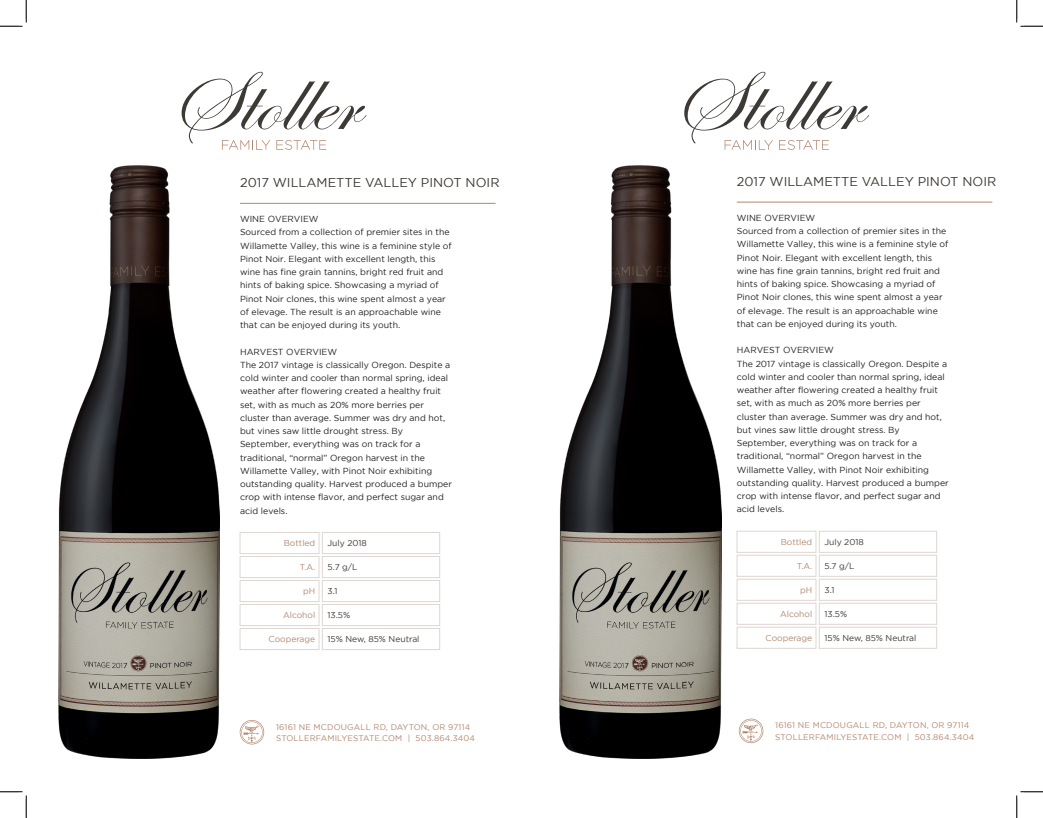
<style>
.page{position:relative;width:1043px;height:818px;background:#fff}
.page>*{position:absolute;margin:0;border:0;box-sizing:border-box;transform-origin:0 0}
.Wine_Name_Header_Blk{font:12.75px "Gotham";color:#3d3934}
.Contact_Info_Text{font:8.75px/13.2px "Gotham";color:#231f20}
.Wine_Info_Chart_BLAC{font:8.5px "Gotham";color:#3d3934}
.Wine_Info_Chart_GOLD{font:8.5px "Gotham";color:#b2876f}
.Contact_Info_Text-2{font:8.25px "Gotham";letter-spacing:.02em;color:#b2876f}
</style>
<div class="page">
<svg style="left:182px;top:72px;width:184px;height:78px"></svg>
<hr style="left:240px;top:203px;width:255px;height:1px;background:#b2876f">
<div style="left:240px;top:532px;width:79px;height:22px;border:1px solid #ded6d1"></div>
<div style="left:322px;top:532px;width:118px;height:22px;border:1px solid #ded6d1"></div>
<div style="left:240px;top:580px;width:79px;height:21px;border:1px solid #ded6d1"></div>
<div style="left:322px;top:580px;width:118px;height:21px;border:1px solid #ded6d1"></div>
<div style="left:240px;top:604px;width:79px;height:21px;border:1px solid #ded6d1"></div>
<div style="left:322px;top:604px;width:118px;height:21px;border:1px solid #ded6d1"></div>
<div style="left:240px;top:556px;width:79px;height:21px;border:1px solid #ded6d1"></div>
<div style="left:322px;top:556px;width:118px;height:21px;border:1px solid #ded6d1"></div>
<svg style="left:240px;top:720px;width:24px;height:24px"></svg>
<svg style="left:684px;top:72px;width:185px;height:78px"></svg>
<hr style="left:736px;top:202px;width:256px;height:1px;background:#b2876f">
<svg style="left:739px;top:718px;width:24px;height:25px"></svg>
<img style="left:59px;top:165px;width:161px;height:593px">
<img style="left:559px;top:165px;width:162px;height:593px">
<div style="left:240px;top:628px;width:79px;height:21px;border:1px solid #ded6d1"></div>
<div style="left:322px;top:628px;width:118px;height:21px;border:1px solid #ded6d1"></div>
<div style="left:736px;top:531px;width:80px;height:21px;border:1px solid #ded6d1"></div>
<div style="left:819px;top:531px;width:117px;height:21px;border:1px solid #ded6d1"></div>
<div style="left:736px;top:579px;width:80px;height:21px;border:1px solid #ded6d1"></div>
<div style="left:819px;top:579px;width:117px;height:21px;border:1px solid #ded6d1"></div>
<div style="left:736px;top:603px;width:80px;height:21px;border:1px solid #ded6d1"></div>
<div style="left:819px;top:603px;width:117px;height:21px;border:1px solid #ded6d1"></div>
<div style="left:736px;top:555px;width:80px;height:21px;border:1px solid #ded6d1"></div>
<div style="left:819px;top:555px;width:117px;height:21px;border:1px solid #ded6d1"></div>
<div style="left:736px;top:627px;width:80px;height:21px;border:1px solid #ded6d1"></div>
<div style="left:819px;top:627px;width:117px;height:21px;border:1px solid #ded6d1"></div>
<svg style="left:0;top:0;width:27px;height:27px"></svg>
<svg style="left:0;top:791px;width:27px;height:27px"></svg>
<svg style="left:1016px;top:0;width:26px;height:27px"></svg>
<svg style="left:1016px;top:791px;width:26px;height:27px"></svg>
<p class="Wine_Name_Header_Blk" style="left:240px;top:175px;width:261px">2017 WILLAMETTE VALLEY PINOT NOIR</p>
<p class="Wine_Name_Header_Blk" style="left:736px;top:174px;width:261px">2017 WILLAMETTE VALLEY PINOT NOIR</p>
<p class="Contact_Info_Text" style="left:240px;top:212px;width:213px">WINE OVERVIEW<br>Sourced from a collection of premier sites in the Willamette Valley, this wine is a feminine style of Pinot Noir. Elegant with excellent length, this wine has fine grain tannins, bright red fruit and hints of baking spice. Showcasing a myriad of Pinot Noir clones, this wine spent almost a year of elevage. The result is an approachable wine that can be enjoyed during its youth.</p>
<p class="Contact_Info_Text" style="left:240px;top:345px;width:213px">HARVEST OVERVIEW<br>The 2017 vintage is classically Oregon. Despite a cold winter and cooler than normal spring, ideal weather after flowering created a healthy fruit set, with as much as 20% more berries per cluster than average. Summer was dry and hot, but vines saw little drought stress. By September, everything was on track for a traditional, “normal” Oregon harvest in the Willamette Valley, with Pinot Noir exhibiting outstanding quality. Harvest produced a bumper crop with intense flavor, and perfect sugar and acid levels.</p>
<p class="Contact_Info_Text" style="left:736px;top:211px;width:213px">WINE OVERVIEW<br>Sourced from a collection of premier sites in the Willamette Valley, this wine is a feminine style of Pinot Noir. Elegant with excellent length, this wine has fine grain tannins, bright red fruit and hints of baking spice. Showcasing a myriad of Pinot Noir clones, this wine spent almost a year of elevage. The result is an approachable wine that can be enjoyed during its youth.</p>
<p class="Contact_Info_Text" style="left:736px;top:343px;width:213px">HARVEST OVERVIEW<br>The 2017 vintage is classically Oregon. Despite a cold winter and cooler than normal spring, ideal weather after flowering created a healthy fruit set, with as much as 20% more berries per cluster than average. Summer was dry and hot, but vines saw little drought stress. By September, everything was on track for a traditional, “normal” Oregon harvest in the Willamette Valley, with Pinot Noir exhibiting outstanding quality. Harvest produced a bumper crop with intense flavor, and perfect sugar and acid levels.</p>
<p class="Wine_Info_Chart_GOLD" style="left:284px;top:538px;width:33px">Bottled</p>
<p class="Wine_Info_Chart_BLAC" style="left:327px;top:538px;width:41px">July 2018</p>
<p class="Wine_Info_Chart_GOLD" style="left:300px;top:562px;width:17px">T.A.</p>
<p class="Wine_Info_Chart_BLAC" style="left:327px;top:562px;width:32px">5.7 g/L</p>
<p class="Wine_Info_Chart_GOLD" style="left:303px;top:586px;width:14px">pH</p>
<p class="Wine_Info_Chart_BLAC" style="left:327px;top:586px;width:11px">3.1</p>
<p class="Wine_Info_Chart_GOLD" style="left:283px;top:610px;width:34px">Alcohol</p>
<p class="Wine_Info_Chart_BLAC" style="left:327px;top:610px;width:24px">13.5%</p>
<p class="Wine_Info_Chart_GOLD" style="left:268px;top:634px;width:48px">Cooperage</p>
<p class="Wine_Info_Chart_BLAC" style="left:327px;top:634px;width:93px">15% New, 85% Neutral</p>
<p class="Wine_Info_Chart_GOLD" style="left:780px;top:537px;width:33px">Bottled</p>
<p class="Wine_Info_Chart_BLAC" style="left:824px;top:537px;width:41px">July 2018</p>
<p class="Wine_Info_Chart_GOLD" style="left:796px;top:561px;width:17px">T.A.</p>
<p class="Wine_Info_Chart_BLAC" style="left:824px;top:561px;width:32px">5.7 g/L</p>
<p class="Wine_Info_Chart_GOLD" style="left:800px;top:585px;width:14px">pH</p>
<p class="Wine_Info_Chart_BLAC" style="left:824px;top:585px;width:11px">3.1</p>
<p class="Wine_Info_Chart_GOLD" style="left:780px;top:609px;width:34px">Alcohol</p>
<p class="Wine_Info_Chart_BLAC" style="left:824px;top:609px;width:24px">13.5%</p>
<p class="Wine_Info_Chart_GOLD" style="left:765px;top:633px;width:48px">Cooperage</p>
<p class="Wine_Info_Chart_BLAC" style="left:824px;top:633px;width:93px">15% New, 85% Neutral</p>
<p class="Contact_Info_Text-2" style="left:276px;top:722px;width:196px">16161 NE MCDOUGALL RD, DAYTON, OR 97114</p>
<p class="Contact_Info_Text-2" style="left:276px;top:733px;width:200px">STOLLERFAMILYESTATE.COM | 503.864.3404</p>
<p class="Contact_Info_Text-2" style="left:775px;top:720px;width:196px">16161 NE MCDOUGALL RD, DAYTON, OR 97114</p>
<p class="Contact_Info_Text-2" style="left:775px;top:732px;width:200px">STOLLERFAMILYESTATE.COM | 503.864.3404</p>
</div>
